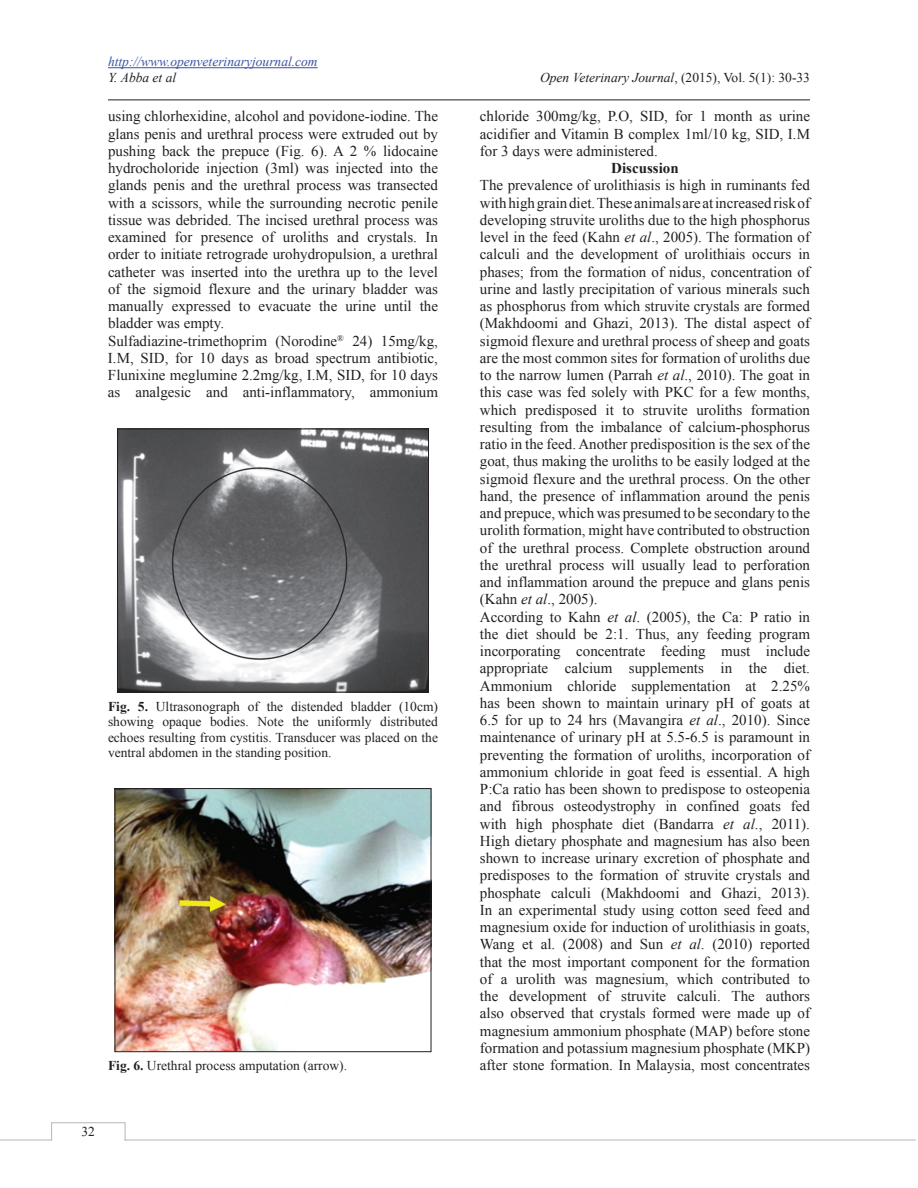
<style>
.page{position:relative;width:918px;height:1188px;background:#fff}
.page>*{position:absolute;margin:0;border:0;box-sizing:border-box;transform-origin:0 0}
.t1{font:15px/17.2px "Times New Roman";color:#231f20}
.t2{font:700 15px "Times New Roman";color:#231f20}
.t3{font:13.5px/15.5px "Times New Roman";color:#231f20;text-align:justify}
.t4{font:italic 13.5px "Times New Roman";color:#3a53a3}
.t5{font:italic 13.5px "Times New Roman";color:#231f20}
.s1{font-style:italic}
.s2{font-weight:700}
</style>
<div class="page">
<hr style="left:108px;top:67px;width:210px;height:1px;background:#3a53a3">
<hr style="left:108px;top:100px;width:702px;height:1px;background:#231f20">
<hr style="left:0;top:1139px;width:52px;height:2px;background:#bcbdc0">
<hr style="left:125px;top:1139px;width:791px;height:2px;background:#bcbdc0">
<div style="left:51px;top:1122px;width:75px;height:19px;border:1px solid #bcbdc0"></div>
<img style="left:119px;top:431px;width:308px;height:259px">
<div style="left:117px;top:429px;width:312px;height:263px;border:1px solid #231f20"></div>
<img style="left:117px;top:790px;width:312px;height:260px">
<div style="left:115px;top:788px;width:316px;height:264px;border:1px solid #231f20"></div>
<p class="t4" style="left:108px;top:54px;width:211px">http://www.openveterinaryjournal.com</p>
<p class="t5" style="left:108px;top:70px;width:70px">Y. Abba et al</p>
<p class="t3" style="left:540px;top:69px;width:271px"><span class="s1">Open Veterinary Journal</span>, (2015), Vol. 5(1): 30-33</p>
<p class="t1" style="left:108px;top:108px;width:332px">using chlorhexidine, alcohol and povidone-iodine. The glans penis and urethral process were extruded out by pushing back the prepuce (Fig. 6). A 2 % lidocaine hydrocholoride injection (3ml) was injected into the glands penis and the urethral process was transected with a scissors, while the surrounding necrotic penile tissue was debrided. The incised urethral process was examined for presence of uroliths and crystals. In order to initiate retrograde urohydropulsion, a urethral catheter was inserted into the urethra up to the level of the sigmoid flexure and the urinary bladder was manually expressed to evacuate the urine until the bladder was empty.<br>Sulfadiazine-trimethoprim (Norodine<sup>®</sup> 24) 15mg/kg, I.M, SID, for 10 days as broad spectrum antibiotic, Flunixine meglumine 2.2mg/kg, I.M, SID, for 10 days as analgesic and anti-inflammatory, ammonium</p>
<p class="t1" style="left:480px;top:108px;width:332px;text-align:justify">chloride 300mg/kg, P.O, SID, for 1 month as urine acidifier and Vitamin B complex 1ml/10 kg, SID, I.M for 3 days were administered.</p>
<p class="t2" style="left:611px;top:160px;width:69px">Discussion</p>
<p class="t1" style="left:480px;top:177px;width:332px">The prevalence of urolithiasis is high in ruminants fed with high grain diet. These animals are at increased risk of developing struvite uroliths due to the high phosphorus level in the feed (Kahn <span class="s1">et al</span>., 2005). The formation of calculi and the development of urolithiais occurs in phases; from the formation of nidus, concentration of urine and lastly precipitation of various minerals such as phosphorus from which struvite crystals are formed (Makhdoomi and Ghazi, 2013). The distal aspect of sigmoid flexure and urethral process of sheep and goats are the most common sites for formation of uroliths due to the narrow lumen (Parrah <span class="s1">et al</span>., 2010). The goat in this case was fed solely with PKC for a few months, which predisposed it to struvite uroliths formation resulting from the imbalance of calcium-phosphorus ratio in the feed. Another predisposition is the sex of the goat, thus making the uroliths to be easily lodged at the sigmoid flexure and the urethral process. On the other hand, the presence of inflammation around the penis and prepuce, which was presumed to be secondary to the urolith formation, might have contributed to obstruction of the urethral process. Complete obstruction around the urethral process will usually lead to perforation and inflammation around the prepuce and glans penis (Kahn <span class="s1">et al</span>., 2005).<br>According to Kahn <span class="s1">et al</span>. (2005), the Ca: P ratio in the diet should be 2:1. Thus, any feeding program incorporating concentrate feeding must include appropriate calcium supplements in the diet.<br>Ammonium chloride supplementation at 2.25% has been shown to maintain urinary pH of goats at 6.5 for up to 24 hrs (Mavangira <span class="s1">et al</span>., 2010). Since maintenance of urinary pH at 5.5-6.5 is paramount in preventing the formation of uroliths, incorporation of ammonium chloride in goat feed is essential. A high P:Ca ratio has been shown to predispose to osteopenia and fibrous osteodystrophy in confined goats fed with high phosphate diet (Bandarra <span class="s1">et al</span>., 2011).<br>High dietary phosphate and magnesium has also been shown to increase urinary excretion of phosphate and predisposes to the formation of struvite crystals and phosphate calculi (Makhdoomi and Ghazi, 2013).<br>In an experimental study using cotton seed feed and magnesium oxide for induction of urolithiasis in goats, Wang et al. (2008) and Sun <span class="s1">et al</span>. (2010) reported that the most important component for the formation of a urolith was magnesium, which contributed to the development of struvite calculi. The authors also observed that crystals formed were made up of magnesium ammonium phosphate (MAP) before stone formation and potassium magnesium phosphate (MKP) after stone formation. In Malaysia, most concentrates</p>
<p class="t3" style="left:108px;top:698px;width:332px"><span class="s2">Fig. 5.</span> Ultrasonograph of the distended bladder (10cm) showing opaque bodies. Note the uniformly distributed echoes resulting from cystitis. Transducer was placed on the ventral abdomen in the standing position.</p>
<p class="t3" style="left:108px;top:1058px;width:241px"><span class="s2">Fig. 6.</span> Urethral process amputation (arrow).</p>
<p class="t3" style="left:82px;top:1124px;width:15px">32</p>
</div>
